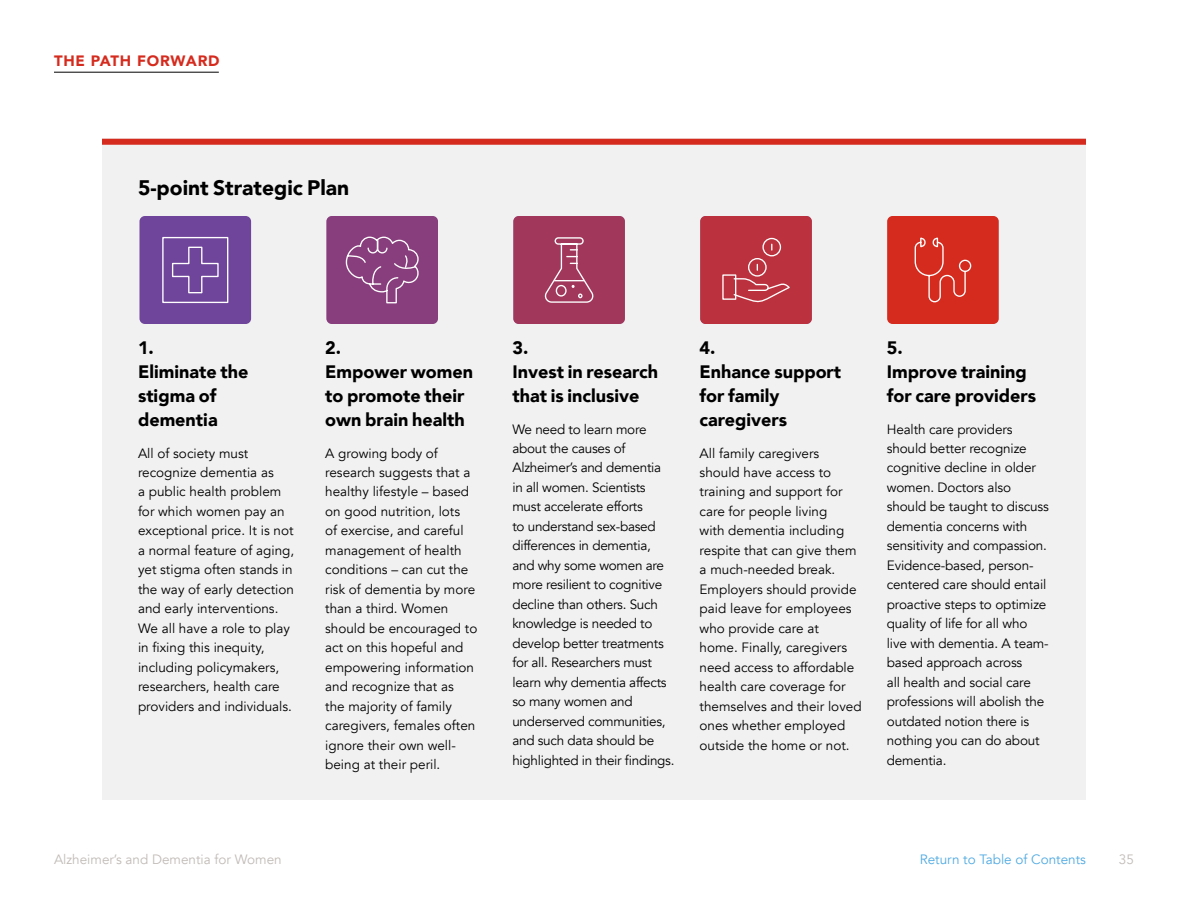
<style>
.page{position:relative;width:1188px;height:918px;background:#fff}
.page>*{position:absolute;margin:0;border:0;box-sizing:border-box;transform-origin:0 0}
.t1{font:900 21px "Avenir";color:#000}
.t2{font:900 18px/24px "Avenir";color:#000}
.t3{font:900 15px "Avenir";letter-spacing:.05em;color:#d52b1e}
.t4{font:13.5px/19.5px "Avenir";color:#000}
.t5{font:13.5px/19.5px "Avenir";letter-spacing:-.02em;color:#000}
.t6{font:13.5px "Avenir";color:#c1bbb7}
.t7{font:13.5px "Avenir";color:#51aae2}
</style>
<div class="page">
<div style="left:102px;top:138px;width:984px;height:661px;background:#f2f1f1"></div>
<div style="left:102px;top:139px;width:984px;height:6px;background:#d52b1e"></div>
<hr style="left:54px;top:72px;width:165px;height:1px;background:#000">
<div style="left:139px;top:216px;width:112px;height:108px;background:#6f459b;border-radius:5px"></div>
<svg style="left:162px;top:236px;width:67px;height:68px"></svg>
<div style="left:887px;top:216px;width:112px;height:108px;background:#d52b1e;border-radius:5px"></div>
<svg style="left:914px;top:237px;width:58px;height:66px"></svg>
<div style="left:326px;top:216px;width:112px;height:108px;background:#883e7c;border-radius:5px"></div>
<svg style="left:345px;top:236px;width:74px;height:68px"></svg>
<div style="left:513px;top:216px;width:112px;height:108px;background:#a1385c;border-radius:5px"></div>
<svg style="left:545px;top:237px;width:49px;height:66px"></svg>
<div style="left:700px;top:216px;width:112px;height:108px;background:#bb313d;border-radius:5px"></div>
<div style="left:722px;top:274px;width:14px;height:26px;border:1px solid #fff"></div>
<svg style="left:733px;top:237px;width:57px;height:66px"></svg>
<p class="t3" style="left:54px;top:48px;width:167px">THE PATH FORWARD</p>
<h1 class="t1" style="left:138px;top:170px;width:213px">5-point Strategic Plan</h1>
<h2 class="t2" style="left:138px;top:335px;width:112px">1.<br>Eliminate the stigma of dementia</h2>
<p class="t4" style="left:138px;top:443px;width:158px">All of society must recognize dementia as<br>a public health problem for which women pay an exceptional price. It is not a normal feature of aging, yet stigma often stands in the way of early detection and early interventions.<br>We all have a role to play in fixing this inequity, including policymakers, researchers, health care providers and individuals.</p>
<h2 class="t2" style="left:325px;top:335px;width:149px">2.<br>Empower women to promote their own brain health</h2>
<p class="t4" style="left:325px;top:443px;width:154px">A growing body of research suggests that a healthy lifestyle – based on good nutrition, lots<br>of exercise, and careful management of health conditions – can cut the risk of dementia by more than a third. Women should be encouraged to act on this hopeful and empowering information and recognize that as<br>the majority of family caregivers, females often ignore their own well&shy;being at their peril.</p>
<h2 class="t2" style="left:512px;top:335px;width:147px">3.<br>Invest in research that is inclusive</h2>
<p class="t5" style="left:512px;top:419px;width:164px">We need to learn more about the causes of<br>Alzheimer’s and dementia in all women. Scientists must accelerate efforts<br>to understand sex-based differences in dementia, and why some women are more resilient to cognitive decline than others. Such knowledge is needed to develop better treatments for all. Researchers must learn why dementia affects so many women and underserved communities, and such data should be highlighted in their findings.</p>
<h2 class="t2" style="left:700px;top:335px;width:143px">4.<br>Enhance support for family caregivers</h2>
<p class="t4" style="left:700px;top:443px;width:164px">All family caregivers should have access to training and support for care for people living<br>with dementia including respite that can give them a much-needed break.<br>Employers should provide paid leave for employees who provide care at<br>home. Finally, caregivers need access to affordable health care coverage for themselves and their loved ones whether employed outside the home or not.</p>
<h2 class="t2" style="left:887px;top:335px;width:151px">5.<br>Improve training for care providers</h2>
<p class="t4" style="left:887px;top:419px;width:163px">Health care providers should better recognize cognitive decline in older women. Doctors also should be taught to discuss dementia concerns with sensitivity and compassion.<br>Evidence-based, person&shy;centered care should entail proactive steps to optimize quality of life for all who live with dementia. A team&shy;based approach across<br>all health and social care professions will abolish the outdated notion there is nothing you can do about dementia.</p>
<p class="t6" style="left:54px;top:851px;width:229px">Alzheimer’s and Dementia for Women</p>
<p class="t7" style="left:920px;top:851px;width:168px">Return to Table of Contents</p>
<p class="t6" style="left:1119px;top:851px;width:17px">35</p>
</div>
